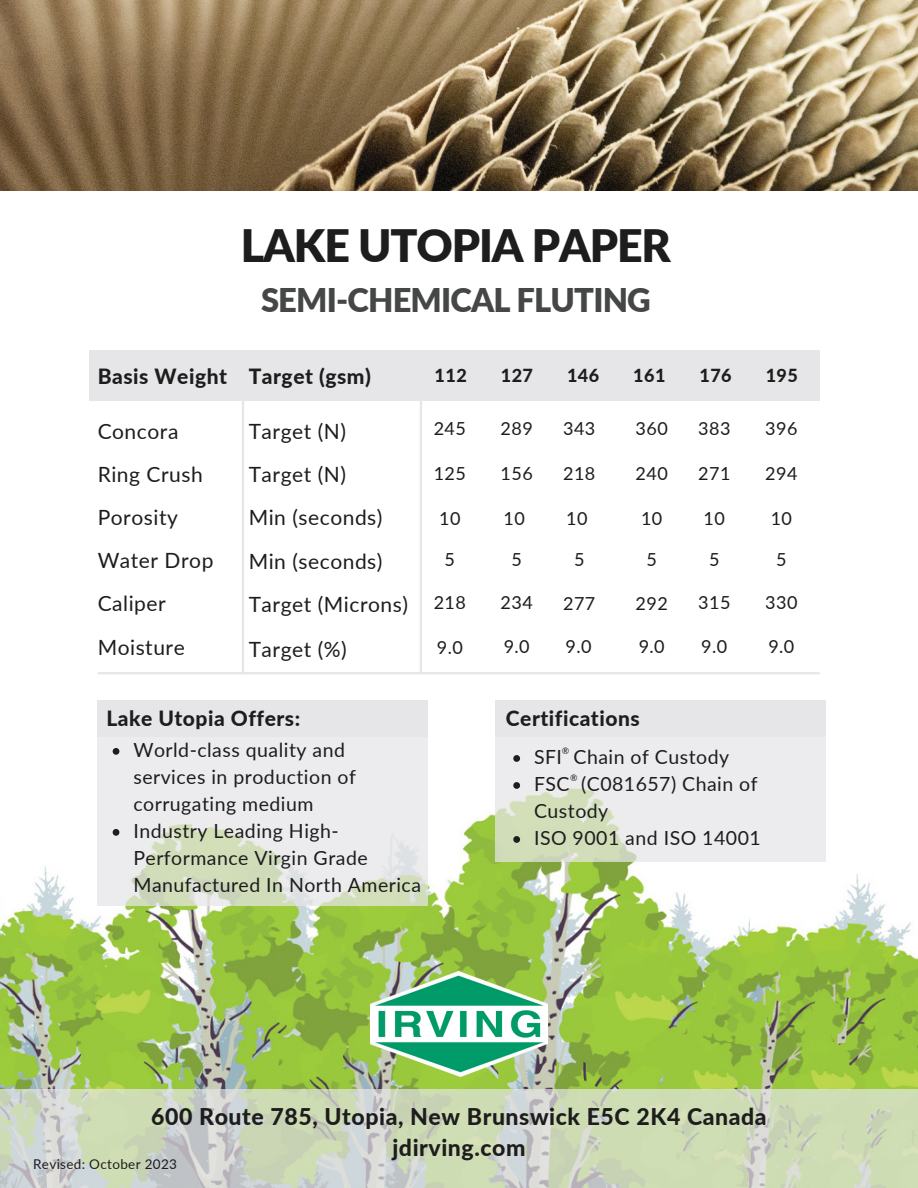
<style>
.page{position:relative;width:918px;height:1188px;background:#fff}
.page>*{position:absolute;margin:0;border:0;box-sizing:border-box;transform-origin:0 0}
.t1{font:900 44.7px "Lato";letter-spacing:-.025em;color:#1d1d1d}
.t2{font:900 32.7px "Lato";letter-spacing:-.025em;color:#454646}
.t3{font:800 23.1px "Lato";letter-spacing:.025em;color:#1d1d1d}
.t4{font:21px "Lato";letter-spacing:.025em;color:#1d1d1d}
.t5{font:800 21px "Lato";letter-spacing:.025em;color:#1d1d1d}
.t6{font:19.5px/27px "Lato";letter-spacing:.025em;color:#1d1d1d}
.t7{font:18px "Lato";letter-spacing:.025em;color:#1d1d1d}
.t8{font:800 18px "Lato";letter-spacing:.025em;color:#1d1d1d}
.t9{font:13.5px "Lato";letter-spacing:.025em;color:#1d1d1d}
.t10{font:9px "Lato";color:#1d1d1d}
</style>
<div class="page">
<img style="left:0;top:674px;width:918px;height:416px">
<div style="left:89px;top:351px;width:731px;height:50px;background:#e6e6e8"></div>
<hr style="left:98px;top:672px;width:722px;height:2px;background:#e6e6e8">
<hr style="left:242px;top:365px;width:2px;height:309px;background:#e6e6e8">
<hr style="left:420px;top:370px;width:2px;height:303px;background:#e6e6e8">
<div style="left:98px;top:700px;width:330px;height:37px;background:#e6e6e8"></div>
<svg style="left:98px;top:737px;width:330px;height:169px;background:#e5e8e2"></svg>
<img style="left:371px;top:972px;width:176px;height:104px">
<img style="left:0;top:0;width:918px;height:191px">
<div style="left:496px;top:700px;width:330px;height:37px;background:#e6e6e8"></div>
<svg style="left:113px;top:748px;width:6px;height:7px"></svg>
<svg style="left:113px;top:829px;width:6px;height:7px"></svg>
<svg style="left:0;top:1090px;width:918px;height:98px;background:#cdd7bd"></svg>
<svg style="left:496px;top:737px;width:330px;height:124px;background:#e7e9e4"></svg>
<svg style="left:513px;top:755px;width:7px;height:7px"></svg>
<svg style="left:513px;top:782px;width:7px;height:7px"></svg>
<svg style="left:513px;top:836px;width:7px;height:7px"></svg>
<p class="t1" style="left:241px;top:217px;width:431px">LAKE UTOPIA PAPER</p>
<p class="t2" style="left:261px;top:280px;width:391px">SEMI-CHEMICAL FLUTING</p>
<p class="t5" style="left:249px;top:364px;width:124px">Target (gsm)</p>
<p class="t4" style="left:249px;top:418px;width:99px">Target (N)</p>
<p class="t4" style="left:249px;top:461px;width:99px">Target (N)</p>
<p class="t4" style="left:249px;top:504px;width:135px">Min (seconds)</p>
<p class="t4" style="left:249px;top:548px;width:135px">Min (seconds)</p>
<p class="t5" style="left:98px;top:364px;width:131px">Basis Weight</p>
<p class="t4" style="left:98px;top:418px;width:82px">Concora</p>
<p class="t7" style="left:434px;top:417px;width:34px">245</p>
<p class="t4" style="left:98px;top:461px;width:107px">Ring Crush</p>
<p class="t4" style="left:98px;top:504px;width:82px">Porosity</p>
<p class="t4" style="left:98px;top:547px;width:117px">Water Drop</p>
<p class="t4" style="left:98px;top:591px;width:70px">Caliper</p>
<p class="t4" style="left:98px;top:634px;width:89px">Moisture</p>
<p class="t8" style="left:435px;top:364px;width:34px">112</p>
<p class="t8" style="left:501px;top:364px;width:34px">127</p>
<p class="t8" style="left:567px;top:364px;width:34px">146</p>
<p class="t8" style="left:633px;top:364px;width:34px">161</p>
<p class="t8" style="left:699px;top:364px;width:34px">176</p>
<p class="t8" style="left:766px;top:364px;width:34px">195</p>
<p class="t7" style="left:501px;top:417px;width:34px">289</p>
<p class="t7" style="left:501px;top:462px;width:34px">156</p>
<p class="t7" style="left:504px;top:507px;width:23px">10</p>
<p class="t7" style="left:511px;top:549px;width:12px">5</p>
<p class="t7" style="left:501px;top:592px;width:34px">234</p>
<p class="t7" style="left:504px;top:635px;width:28px">9.0</p>
<p class="t7" style="left:563px;top:417px;width:34px">343</p>
<p class="t7" style="left:563px;top:462px;width:34px">218</p>
<p class="t7" style="left:566px;top:507px;width:23px">10</p>
<p class="t7" style="left:574px;top:549px;width:12px">5</p>
<p class="t7" style="left:563px;top:592px;width:34px">277</p>
<p class="t7" style="left:565px;top:635px;width:28px">9.0</p>
<p class="t7" style="left:636px;top:417px;width:34px">360</p>
<p class="t7" style="left:636px;top:462px;width:34px">240</p>
<p class="t7" style="left:641px;top:508px;width:23px">10</p>
<p class="t7" style="left:647px;top:549px;width:12px">5</p>
<p class="t7" style="left:636px;top:592px;width:34px">292</p>
<p class="t7" style="left:639px;top:635px;width:28px">9.0</p>
<p class="t7" style="left:698px;top:417px;width:34px">383</p>
<p class="t7" style="left:698px;top:462px;width:34px">271</p>
<p class="t7" style="left:704px;top:508px;width:23px">10</p>
<p class="t7" style="left:709px;top:549px;width:12px">5</p>
<p class="t7" style="left:698px;top:592px;width:34px">315</p>
<p class="t7" style="left:701px;top:635px;width:28px">9.0</p>
<p class="t7" style="left:765px;top:417px;width:34px">396</p>
<p class="t7" style="left:765px;top:462px;width:34px">294</p>
<p class="t7" style="left:771px;top:507px;width:23px">10</p>
<p class="t7" style="left:776px;top:549px;width:12px">5</p>
<p class="t7" style="left:765px;top:592px;width:34px">330</p>
<p class="t7" style="left:768px;top:635px;width:28px">9.0</p>
<p class="t7" style="left:434px;top:462px;width:34px">125</p>
<p class="t7" style="left:439px;top:507px;width:23px">10</p>
<p class="t7" style="left:445px;top:549px;width:12px">5</p>
<p class="t7" style="left:434px;top:592px;width:34px">218</p>
<p class="t7" style="left:437px;top:636px;width:28px">9.0</p>
<p class="t4" style="left:249px;top:591px;width:161px">Target (Microns)</p>
<p class="t4" style="left:249px;top:636px;width:100px">Target (%)</p>
<p class="t5" style="left:106px;top:706px;width:195px">Lake Utopia Offers:</p>
<p class="t6" style="left:133px;top:736px;width:224px">World-class quality and services in production of corrugating medium</p>
<p class="t6" style="left:133px;top:817px;width:289px">Industry Leading High-<br>Performance Virgin Grade<br>Manufactured In North America</p>
<p class="t5" style="left:506px;top:706px;width:135px">Certifications</p>
<p class="t10" style="left:562px;top:745px;width:9px">®</p>
<p class="t6" style="left:534px;top:743px;width:197px">SFI Chain of Custody</p>
<p class="t6" style="left:534px;top:770px;width:225px">FSC (C081657) Chain of<br>Custody</p>
<p class="t6" style="left:534px;top:824px;width:228px">ISO 9001 and ISO 14001</p>
<p class="t10" style="left:570px;top:772px;width:9px">®</p>
<p class="t3" style="left:151px;top:1102px;width:617px">600 Route 785, Utopia, New Brunswick E5C 2K4 Canada</p>
<p class="t3" style="left:392px;top:1133px;width:135px">jdirving.com</p>
<p class="t9" style="left:33px;top:1156px;width:146px">Revised: October 2023</p>
</div>
